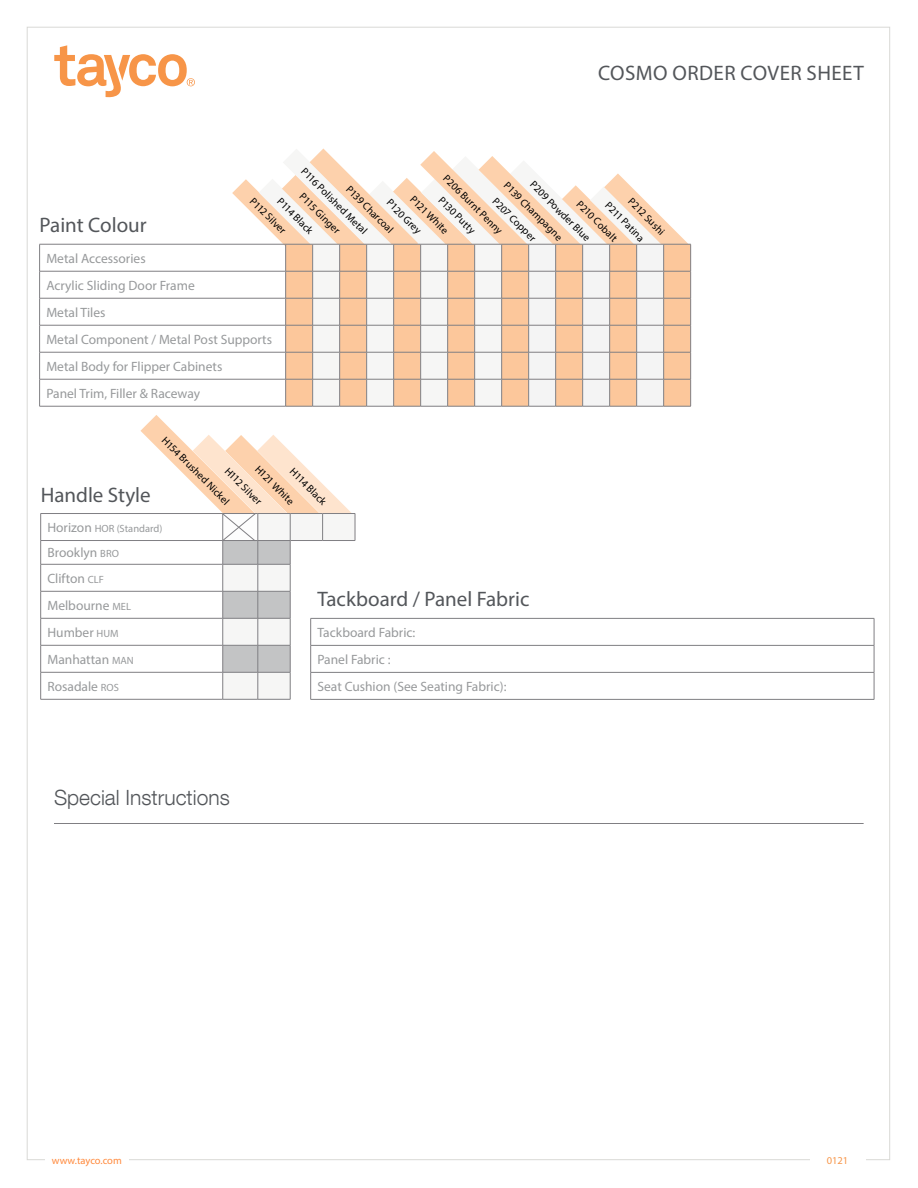
<style>
.page{position:relative;width:918px;height:1188px;background:#fff}
.page>*{position:absolute;margin:0;border:0;box-sizing:border-box;transform-origin:0 0}
.t1{font:21px "Myriad Pro";color:#53565a}
.t2{font:21px "Myriad Pro";letter-spacing:.02em;color:#53565a}
.t3{font:300 21px "Helvetica Neue LT Com";color:#53565a}
.t4{font:13.5px/27px "Myriad Pro";color:#97999b}
.t5{font:10.5px/19px "Myriad Pro";color:#000}
.t6{font:10.5px "Myriad Pro";color:#97999b}
.t7{font:10.5px "Myriad Pro";letter-spacing:-.005em;color:#ff8a3d}
.t8{font:10.5px "Myriad Pro";color:#f79548}
.s1{font-size:13.5px}
.s2{font-size:10.5px}
</style>
<div class="page">
<svg style="left:54px;top:45px;width:141px;height:53px"></svg>
<hr style="left:39px;top:271px;width:247px;height:1px;background:#807f83">
<hr style="left:39px;top:298px;width:247px;height:1px;background:#807f83">
<hr style="left:39px;top:325px;width:247px;height:1px;background:#807f83">
<hr style="left:39px;top:352px;width:247px;height:1px;background:#807f83">
<hr style="left:39px;top:379px;width:247px;height:1px;background:#807f83">
<hr style="left:39px;top:244px;width:247px;height:1px;background:#807f83">
<svg style="left:39px;top:244px;width:1px;height:162px"></svg>
<hr style="left:39px;top:406px;width:247px;height:1px;background:#807f83">
<svg style="left:232px;top:148px;width:459px;height:259px"></svg>
<hr style="left:310px;top:645px;width:564px;height:1px;background:#807f83">
<hr style="left:310px;top:672px;width:564px;height:1px;background:#807f83">
<hr style="left:310px;top:699px;width:564px;height:1px;background:#807f83">
<hr style="left:310px;top:618px;width:564px;height:1px;background:#807f83">
<svg style="left:874px;top:619px;width:1px;height:80px"></svg>
<hr style="left:40px;top:564px;width:183px;height:1px;background:#807f83">
<hr style="left:40px;top:591px;width:183px;height:1px;background:#807f83">
<hr style="left:40px;top:618px;width:183px;height:1px;background:#807f83">
<hr style="left:40px;top:645px;width:183px;height:1px;background:#807f83">
<hr style="left:40px;top:672px;width:183px;height:1px;background:#807f83">
<hr style="left:40px;top:699px;width:183px;height:1px;background:#807f83">
<hr style="left:223px;top:699px;width:35px;height:1px;background:#807f83">
<hr style="left:258px;top:699px;width:32px;height:1px;background:#807f83">
<hr style="left:40px;top:540px;width:183px;height:1px;background:#807f83">
<hr style="left:40px;top:513px;width:183px;height:1px;background:#807f83">
<svg style="left:40px;top:514px;width:1px;height:185px"></svg>
<svg style="left:140px;top:415px;width:216px;height:284px"></svg>
<hr style="left:54px;top:823px;width:810px;height:1px;background:#807f83">
<h1 class="t2" style="left:598px;top:60px;width:267px">COSMO ORDER COVER SHEET</h1>
<p class="t5" style="left:310px;top:163px;width:90px;rotate:45deg">P116 Polished Metal</p>
<p class="t5" style="left:452px;top:170px;width:80px;rotate:45deg">P206 Burnt Penny</p>
<p class="t5" style="left:539px;top:176px;width:82px;rotate:45deg">P209 Powder Blue</p>
<p class="t5" style="left:513px;top:177px;width:79px;rotate:45deg">P139 Champagne</p>
<p class="t5" style="left:368px;top:167px;width:84px;text-indent:38px;rotate:45deg">P120 Grey<br>P139 Charcoal</p>
<p class="t5" style="left:308px;top:188px;width:54px;rotate:45deg">P115 Ginger</p>
<p class="t5" style="left:419px;top:190px;width:51px;rotate:45deg">P121 White</p>
<p class="t5" style="left:447px;top:192px;width:49px;rotate:45deg">P130 Putty</p>
<p class="t5" style="left:258px;top:192px;width:48px;rotate:45deg">P112 Silver</p>
<p class="t5" style="left:501px;top:192px;width:59px;rotate:45deg">P207 Copper</p>
<p class="t5" style="left:286px;top:193px;width:47px;rotate:45deg">P114 Black</p>
<p class="t5" style="left:637px;top:193px;width:48px;rotate:45deg">P212 Sushi</p>
<p class="t5" style="left:585px;top:196px;width:54px;rotate:45deg">P210 Cobalt</p>
<p class="t5" style="left:614px;top:197px;width:52px;rotate:45deg">P211 Patina</p>
<h1 class="t1" style="left:40px;top:212px;width:109px">Paint Colour</h1>
<p class="t4" style="left:46px;top:245px;width:227px">Metal Accessories<br>Acrylic Sliding Door Frame<br>Metal Tiles<br>Metal Component / Metal Post Supports<br>Metal Body for Flipper Cabinets<br>Panel Trim, Filler &amp; Raceway</p>
<p class="t5" style="left:170px;top:432px;width:93px;rotate:45deg">H154 Brushed Nickel</p>
<p class="t5" style="left:264px;top:460px;width:52px;rotate:45deg">H121 White</p>
<p class="t5" style="left:233px;top:462px;width:49px;rotate:45deg">H112 Silver</p>
<p class="t5" style="left:299px;top:463px;width:48px;rotate:45deg">H114 Black</p>
<h1 class="t1" style="left:41px;top:482px;width:112px">Handle Style</h1>
<p class="t6" style="left:47px;top:522px;width:116px"><span class="s1">Horizon</span> HOR (Standard)</p>
<p class="t4" style="left:47px;top:540px;width:73px;line-height:25.3px">Brooklyn <span class="s2">BRO<br></span>Clifton <span class="s2">CLF</span></p>
<p class="t4" style="left:47px;top:592px;width:88px">Melbourne <span class="s2">MEL<br></span>Humber <span class="s2">HUM<br></span>Manhattan <span class="s2">MAN<br></span>Rosadale <span class="s2">ROS</span></p>
<h1 class="t1" style="left:317px;top:586px;width:213px">Tackboard / Panel Fabric</h1>
<p class="t4" style="left:317px;top:619px;width:191px">Tackboard Fabric:<br>Panel Fabric :<br>Seat Cushion (See Seating Fabric):</p>
<h1 class="t3" style="left:54px;top:785px;width:177px">Special Instructions</h1>
<p class="t7" style="left:52px;top:1154px;width:71px">www.tayco.com</p>
<p class="t8" style="left:827px;top:1154px;width:23px">0121</p>
</div>
